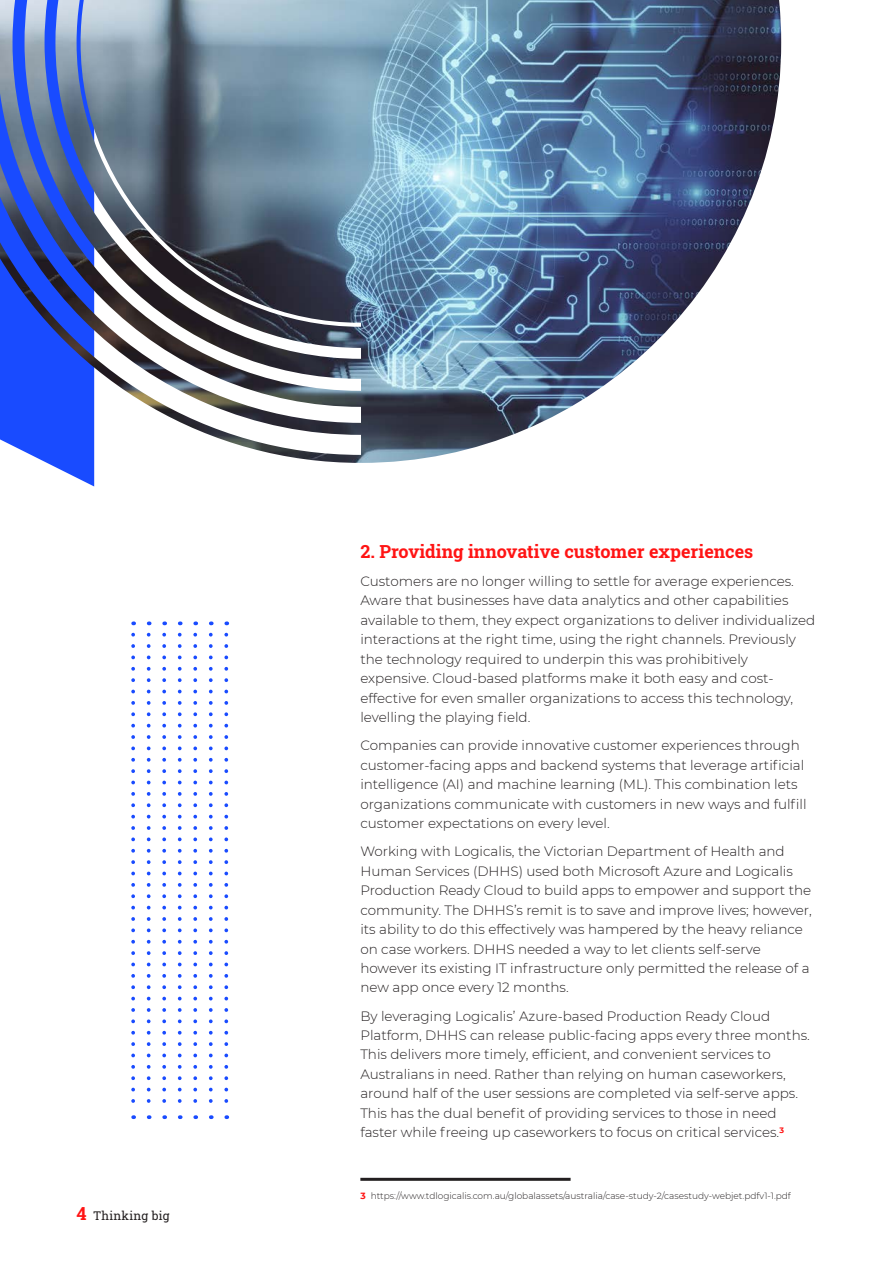
<style>
.page{position:relative;width:893px;height:1263px;background:#fff}
.page>*{position:absolute;margin:0;border:0;box-sizing:border-box;transform-origin:0 0}
.Heading_1{font:700 18px "Roboto Slab";color:#ff1414}
.t1{font:300 13.5px/19.5px "Montserrat";color:#231f20}
.t2{font:12px "Roboto Slab";letter-spacing:.02em;color:#231f20}
.t3{font:300 9px "Montserrat";color:#231f20}
.s1{font-weight:700;font-size:18px;color:#ff1414}
.s2{font-weight:700;color:#ff1414}
</style>
<div class="page">
<svg style="left:47px;top:463px;width:47px;height:23px"></svg>
<svg style="left:162px;top:635px;width:4px;height:484px"></svg>
<svg style="left:131px;top:635px;width:4px;height:484px"></svg>
<svg style="left:178px;top:635px;width:4px;height:484px"></svg>
<svg style="left:147px;top:635px;width:4px;height:484px"></svg>
<svg style="left:193px;top:635px;width:4px;height:484px"></svg>
<svg style="left:209px;top:635px;width:4px;height:484px"></svg>
<svg style="left:224px;top:635px;width:4px;height:484px"></svg>
<img style="left:0;top:0;width:781px;height:463px">
<hr style="left:360px;top:1178px;width:211px;height:3px;background:#231f20">
<p class="t2" style="left:77px;top:1208px;width:95px"><span class="s1">4</span> Thinking big</p>
<p class="Heading_1" style="left:360px;top:539px;width:394px">2. Providing innovative customer experiences</p>
<p class="t1" style="left:360px;top:571px;width:456px">Customers are no longer willing to settle for average experiences.<br>Aware that businesses have data analytics and other capabilities available to them, they expect organizations to deliver individualized interactions at the right time, using the right channels. Previously the technology required to underpin this was prohibitively expensive. Cloud-based platforms make it both easy and cost&shy;effective for even smaller organizations to access this technology, levelling the playing field.</p>
<p class="t1" style="left:360px;top:735px;width:448px">Companies can provide innovative customer experiences through customer-facing apps and backend systems that leverage artificial intelligence (AI) and machine learning (ML). This combination lets organizations communicate with customers in new ways and fulfill customer expectations on every level.</p>
<p class="t1" style="left:360px;top:841px;width:453px">Working with Logicalis, the Victorian Department of Health and Human Services (DHHS) used both Microsoft Azure and Logicalis Production Ready Cloud to build apps to empower and support the community. The DHHS’s remit is to save and improve lives; however, its ability to do this effectively was hampered by the heavy reliance on case workers. DHHS needed a way to let clients self-serve however its existing IT infrastructure only permitted the release of a new app once every 12 months.</p>
<p class="t1" style="left:360px;top:1005px;width:451px">By leveraging Logicalis’ Azure-based Production Ready Cloud Platform, DHHS can release public-facing apps every three months.<br>This delivers more timely, efficient, and convenient services to Australians in need. Rather than relying on human caseworkers, around half of the user sessions are completed via self-serve apps.<br>This has the dual benefit of providing services to those in need faster while freeing up caseworkers to focus on critical services.<sup>3</sup></p>
<p class="t3" style="left:360px;top:1189px;width:432px"><span class="s2">3</span> https://www.tdlogicalis.com.au/globalassets/australia/case-study-2/casestudy-webjet.pdfv1-1.pdf</p>
</div>
